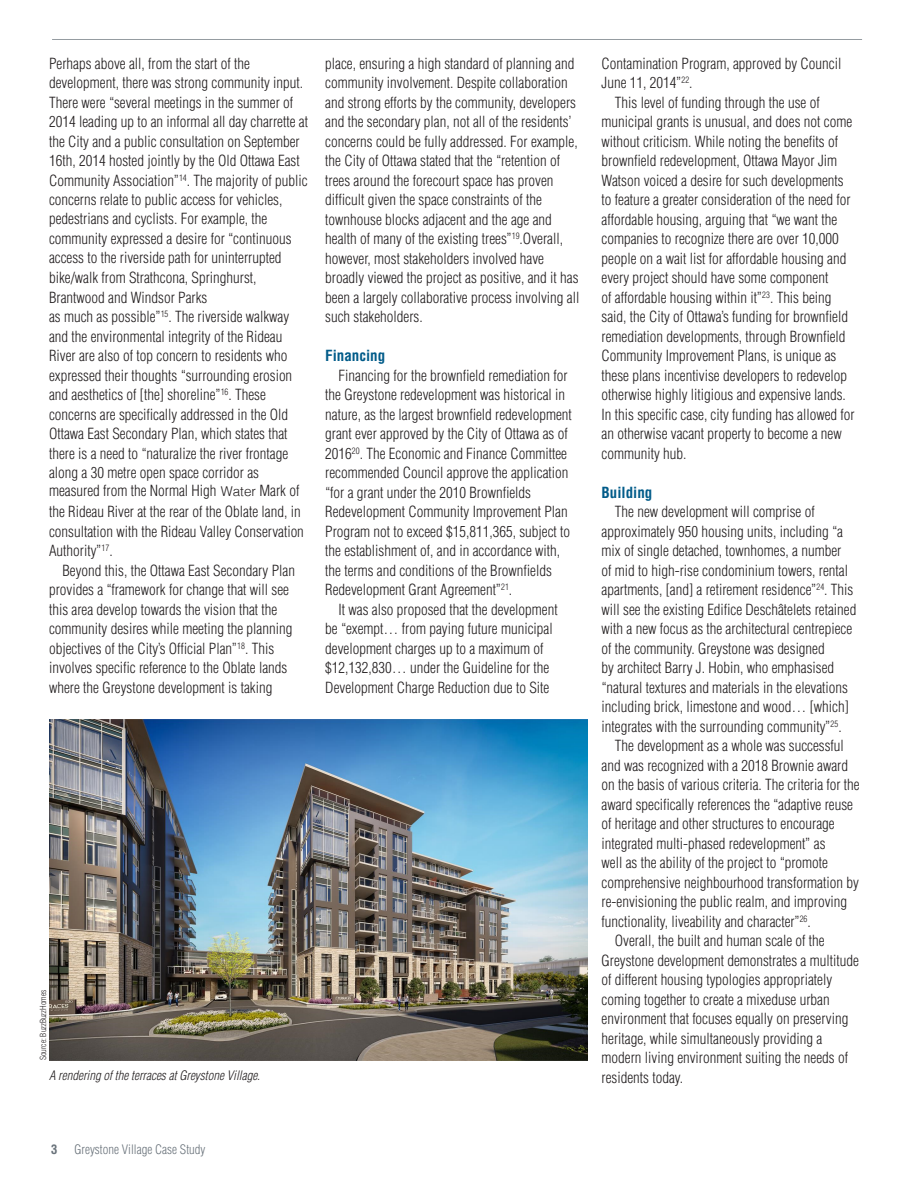
<style>
.page{position:relative;width:918px;height:1188px;background:#fff}
.page>*{position:absolute;margin:0;border:0;box-sizing:border-box;transform-origin:0 0}
.t1{font:300 condensed 15px/19.5px "Helvetica LT Std";color:#231f20}
.t2{font:700 condensed 15px "Helvetica LT Std";color:#005b89}
.t3{font:italic 300 condensed 12.75px "Helvetica LT Std";color:#231f20}
.t4{font:300 condensed 12.75px "Helvetica LT Std";color:#6a737b}
.t5{font:700 condensed 12.75px "Helvetica LT Std";color:#6a737b}
.t6{font:300 condensed 8.25px "Helvetica LT Std";color:#231f20}
.s1{font-family:"Helvetica";font-stretch:normal;font-size:13.5px}
</style>
<div class="page">
<hr style="left:52px;top:39px;width:810px;height:1px;background:#959ca1">
<img style="left:49px;top:720px;width:539px;height:340px">
<p class="t1" style="left:49px;top:53px;width:261px">Perhaps above all, from the start of the development, there was strong community input.<br>There were “several meetings in the summer of 2014 leading up to an informal all day charrette at the City and a public consultation on September 16th, 2014 hosted jointly by the Old Ottawa East Community Association”<sup>14</sup>. The majority of public concerns relate to public access for vehicles, pedestrians and cyclists. For example, the</p>
<p class="t1" style="left:49px;top:229px;width:244px;line-height:18.5px">community expressed a desire for “continuous access to the riverside path for uninterrupted</p>
<p class="t1" style="left:49px;top:268px;width:252px">bike/walk from Strathcona, Springhurst, Brantwood and Windsor Parks<br>as much as possible”<sup>15</sup>. The riverside walkway and the environmental integrity of the Rideau River are also of top concern to residents who expressed their thoughts “surrounding erosion and aesthetics of [the] shoreline”<sup>16</sup>. These concerns are specifically addressed in the Old Ottawa East Secondary Plan, which states that there is a need to “naturalize the river frontage along a 30 metre open space corridor as measured from the Normal High <span class="s1">Water</span> Mark of</p>
<p class="t1" style="left:49px;top:502px;width:253px">the Rideau River at the rear of the Oblate land, in</p>
<p class="t1" style="left:49px;top:521px;width:256px">consultation with the Rideau Valley Conservation</p>
<p class="t1" style="left:49px;top:541px;width:65px">Authority”<sup>17</sup>.</p>
<p class="t1" style="left:62px;top:560px;width:234px">Beyond this, the Ottawa East Secondary Plan</p>
<p class="t1" style="left:49px;top:580px;width:241px">provides a “framework for change that will see</p>
<p class="t1" style="left:49px;top:599px;width:230px">this area develop towards the vision that the</p>
<p class="t1" style="left:49px;top:619px;width:245px">community desires while meeting the planning</p>
<p class="t1" style="left:49px;top:638px;width:227px">objectives of the City’s Official Plan”<sup>18</sup>. This</p>
<p class="t1" style="left:49px;top:658px;width:240px">involves specific reference to the Oblate lands</p>
<p class="t1" style="left:49px;top:677px;width:225px">where the Greystone development is taking</p>
<p class="t1" style="left:325px;top:53px;width:254px">place, ensuring a high standard of planning and community involvement. Despite collaboration and strong efforts by the community, developers and the secondary plan, not all of the residents’ concerns could be fully addressed. For example, the City of Ottawa stated that the “retention of trees around the forecourt space has proven difficult given the space constraints of the townhouse blocks adjacent and the age and</p>
<p class="t1" style="left:325px;top:229px;width:256px">health of many of the existing trees”<sup>19</sup>.Overall, however, most stakeholders involved have broadly viewed the project as positive, and it has been a largely collaborative process involving all such stakeholders.</p>
<p class="t2" style="left:325px;top:346px;width:61px">Financing</p>
<p class="t1" style="left:325px;top:365px;width:248px;text-indent:13px">Financing for the brownfield remediation for the Greystone redevelopment was historical in nature, as the largest brownfield redevelopment grant ever approved by the City of Ottawa as of 2016<sup>20</sup>. The Economic and Finance Committee recommended Council approve the application “for a grant under the 2010 Brownfields Redevelopment Community Improvement Plan Program not to exceed $15,811,365, subject to</p>
<p class="t1" style="left:325px;top:541px;width:236px">the establishment of, and in accordance with, the terms and conditions of the Brownfields<br>Redevelopment Grant Agreement”<sup>21</sup>.</p>
<p class="t1" style="left:325px;top:599px;width:234px;text-indent:13px">It was also proposed that the development be “exempt… from paying future municipal development charges up to a maximum of $12,132,830… under the Guideline for the Development Charge Reduction due to Site</p>
<p class="t6" style="left:38px;top:1060px;width:72px;rotate:-90deg">Source: BuzzBuzzHomes</p>
<p class="t1" style="left:602px;top:53px;width:241px">Contamination Program, approved by Council<br>June 11, 2014”<sup>22</sup>.</p>
<p class="t1" style="left:602px;top:92px;width:255px;text-indent:13px">This level of funding through the use of municipal grants is unusual, and does not come without criticism. While noting the benefits of brownfield redevelopment, Ottawa Mayor Jim Watson voiced a desire for such developments to feature a greater consideration of the need for affordable housing, arguing that “we want the companies to recognize there are over 10,000 people on a wait list for affordable housing and every project should have some component<br>of affordable housing within it”<sup>23</sup>. This being said, the City of Ottawa’s funding for brownfield remediation developments, through Brownfield Community Improvement Plans, is unique as these plans incentivise developers to redevelop otherwise highly litigious and expensive lands.<br>In this specific case, city funding has allowed for an otherwise vacant property to become a new community hub.</p>
<p class="t2" style="left:602px;top:483px;width:52px">Building</p>
<p class="t1" style="left:602px;top:502px;width:256px;text-indent:13px">The new development will comprise of approximately 950 housing units, including “a mix of single detached, townhomes, a number<br>of mid to high-rise condominium towers, rental apartments, [and] a retirement residence”<sup>24</sup>. This will see the existing Edifice Deschâtelets retained with a new focus as the architectural centrepiece of the community. Greystone was designed<br>by architect Barry J. Hobin, who emphasised “natural textures and materials in the elevations including brick, limestone and wood… [which]</p>
<p class="t1" style="left:602px;top:716px;width:242px">integrates with the surrounding community”<sup>25</sup>.</p>
<p class="t1" style="left:602px;top:736px;width:260px;text-indent:13px">The development as a whole was successful and was recognized with a 2018 Brownie award on the basis of various criteria. The criteria for the award specifically references the “adaptive reuse of heritage and other structures to encourage integrated multi-phased redevelopment” as<br>well as the ability of the project to “promote comprehensive neighbourhood transformation by re-envisioning the public realm, and improving</p>
<p class="t1" style="left:602px;top:911px;width:211px">functionality, liveability and character”<sup>26</sup>.</p>
<p class="t1" style="left:602px;top:931px;width:259px;text-indent:13px">Overall, the built and human scale of the Greystone development demonstrates a multitude of different housing typologies appropriately coming together to create a mixeduse urban environment that focuses equally on preserving heritage, while simultaneously providing a</p>
<p class="t1" style="left:602px;top:1048px;width:248px">modern living environment suiting the needs of</p>
<p class="t3" style="left:49px;top:1068px;width:213px">A rendering of the terraces at Greystone Village.</p>
<p class="t1" style="left:602px;top:1067px;width:83px">residents today.</p>
<p class="t5" style="left:51px;top:1142px;width:8px">3</p>
<p class="t4" style="left:74px;top:1142px;width:133px">Greystone Village Case Study</p>
</div>
